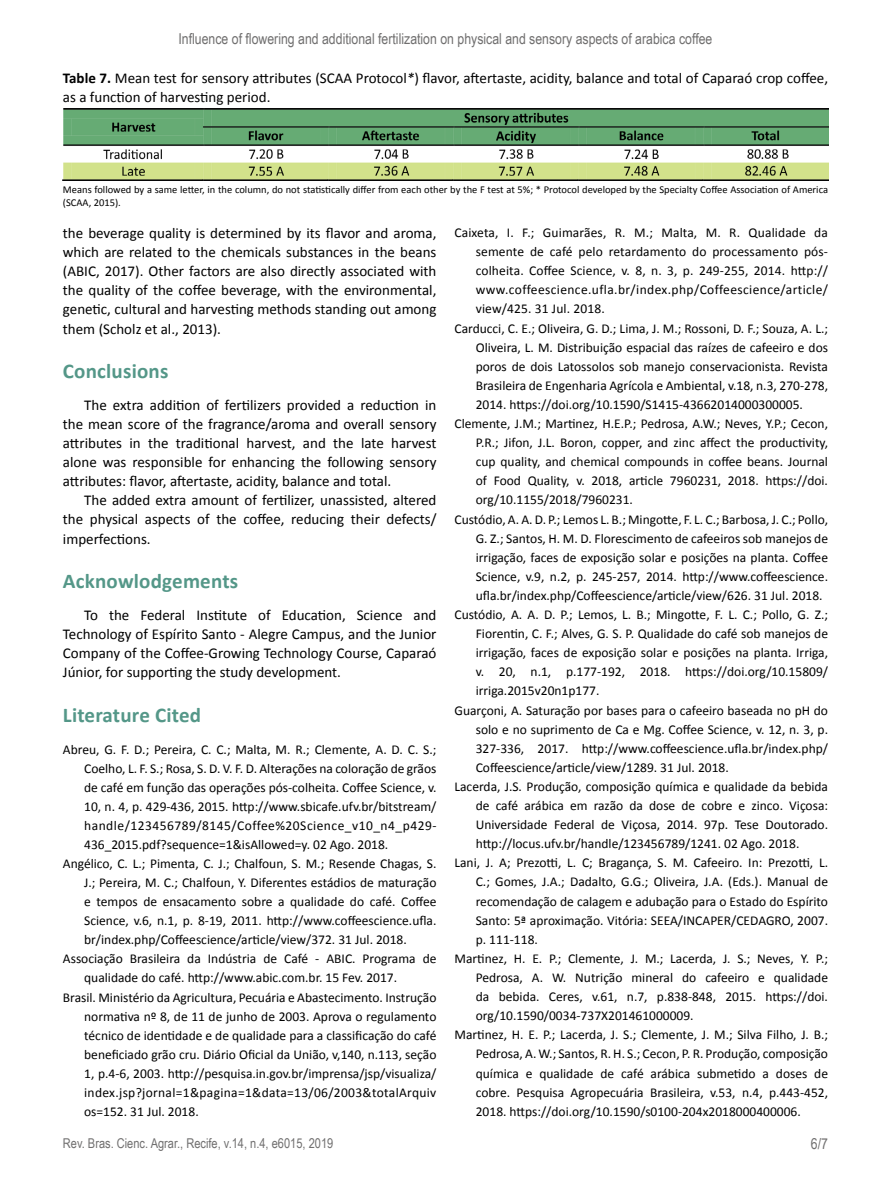
<style>
.page{position:relative;width:891px;height:1188px;background:#fff}
.page>*{position:absolute;margin:0;border:0;box-sizing:border-box;transform-origin:0 0}
.t1{font:700 21px "Calibri";letter-spacing:.01em;color:#549788}
.t2{font:15px/19px "Calibri";color:#000;text-align:justify}
.t3{font:15px "Arial Narrow";color:#706f6f}
.t4{font:13.5px "Calibri";color:#000}
.t5{font:13.5px "Calibri";letter-spacing:.03em;color:#000}
.t6{font:13.5px "Calibri";letter-spacing:.025em;color:#000}
.t7{font:13.5px "Calibri";letter-spacing:.035em;color:#000}
.t8{font:13.5px "Arial Narrow";color:#706f6f}
.t9{font:10.5px/12.6px "Calibri";color:#000}
.s1{font-weight:700}
.s2{font-style:italic}
</style>
<div class="page">
<img style="left:63px;top:108px;width:765px;height:73px">
<p class="t3" style="left:179px;top:28px;width:535px">Influence of flowering and additional fertilization on physical and sensory aspects of arabica coffee</p>
<p class="t2" style="left:63px;top:69px;width:767px"><span class="s1">Table 7.</span> Mean test for sensory attributes (SCAA Protocol<span class="s2">*</span>) flavor, aftertaste, acidity, balance and total of Caparaó crop coffee, as a function of harvesting period.</p>
<p class="t9" style="left:63px;top:183px;width:767px">Means followed by a same letter, in the column, do not statistically differ from each other by the F test at 5%; * Protocol developed by the Specialty Coffee Association of America (SCAA, 2015).</p>
<p class="t2" style="left:63px;top:224px;width:375px">the beverage quality is determined by its flavor and aroma, which are related to the chemicals substances in the beans (ABIC, 2017). Other factors are also directly associated with the quality of the coffee beverage, with the environmental, genetic, cultural and harvesting methods standing out among them (Scholz et al., 2013).</p>
<h1 class="t1" style="left:63px;top:358px;width:107px">Conclusions</h1>
<p class="t2" style="left:63px;top:395px;width:375px;text-indent:21px">The extra addition of fertilizers provided a reduction in the mean score of the fragrance/aroma and overall sensory attributes in the traditional harvest, and the late harvest alone was responsible for enhancing the following sensory attributes: flavor, aftertaste, acidity, balance and total.</p>
<p class="t2" style="left:63px;top:491px;width:375px;text-indent:21px">The added extra amount of fertilizer, unassisted, altered the physical aspects of the coffee, reducing their defects/ imperfections.</p>
<h1 class="t1" style="left:63px;top:568px;width:177px">Acknowlodgements</h1>
<p class="t2" style="left:63px;top:605px;width:375px;text-indent:21px">To the Federal Institute of Education, Science and Technology of Espírito Santo - Alegre Campus, and the Junior Company of the Coffee-Growing Technology Course, Caparaó Júnior, for supporting the study development.</p>
<h1 class="t1" style="left:63px;top:701px;width:140px">Literature Cited</h1>
<p class="t4" style="left:63px;top:741px;width:375px">Abreu, G. F. D.; Pereira, C. C.; Malta, M. R.; Clemente, A. D. C. S.;</p>
<p class="t4" style="left:84px;top:760px;width:354px">Coelho, L. F. S.; Rosa, S. D. V. F. D. Alterações na coloração de grãos</p>
<p class="t4" style="left:84px;top:779px;width:354px">de café em função das operações pós-colheita. Coffee Science, v.</p>
<p class="t4" style="left:84px;top:798px;width:354px">10, n. 4, p. 429-436, 2015. http://www.sbicafe.ufv.br/bitstream/</p>
<p class="t7" style="left:84px;top:817px;width:354px">handle/123456789/8145/Coffee%20Science_v10_n4_p429-</p>
<p class="t4" style="left:84px;top:836px;width:306px">436_2015.pdf?sequence=1&amp;isAllowed=y. 02 Ago. 2018.</p>
<p class="t4" style="left:63px;top:855px;width:375px">Angélico, C. L.; Pimenta, C. J.; Chalfoun, S. M.; Resende Chagas, S.</p>
<p class="t4" style="left:84px;top:874px;width:354px">J.; Pereira, M. C.; Chalfoun, Y. Diferentes estádios de maturação</p>
<p class="t4" style="left:84px;top:893px;width:354px">e tempos de ensacamento sobre a qualidade do café. Coffee</p>
<p class="t4" style="left:84px;top:912px;width:354px">Science, v.6, n.1, p. 8-19, 2011. http://www.coffeescience.ufla.</p>
<p class="t4" style="left:84px;top:931px;width:324px">br/index.php/Coffeescience/article/view/372. 31 Jul. 2018.</p>
<p class="t4" style="left:63px;top:950px;width:375px">Associação Brasileira da Indústria de Café - ABIC. Programa de</p>
<p class="t4" style="left:84px;top:969px;width:314px">qualidade do café. http://www.abic.com.br. 15 Fev. 2017.</p>
<p class="t4" style="left:63px;top:989px;width:375px">Brasil. Ministério da Agricultura, Pecuária e Abastecimento. Instrução</p>
<p class="t4" style="left:84px;top:1008px;width:354px">normativa nº 8, de 11 de junho de 2003. Aprova o regulamento</p>
<p class="t4" style="left:84px;top:1027px;width:354px">técnico de identidade e de qualidade para a classificação do café</p>
<p class="t4" style="left:84px;top:1046px;width:354px">beneficiado grão cru. Diário Oficial da União, v,140, n.113, seção</p>
<p class="t4" style="left:84px;top:1065px;width:354px">1, p.4-6, 2003. http://pesquisa.in.gov.br/imprensa/jsp/visualiza/</p>
<p class="t6" style="left:84px;top:1084px;width:354px">index.jsp?jornal=1&amp;pagina=1&amp;data=13/06/2003&amp;totalArquiv</p>
<p class="t4" style="left:84px;top:1103px;width:116px">os=152. 31 Jul. 2018.</p>
<p class="t4" style="left:454px;top:224px;width:375px">Caixeta, I. F.; Guimarães, R. M.; Malta, M. R. Qualidade da</p>
<p class="t4" style="left:476px;top:243px;width:354px">semente de café pelo retardamento do processamento pós-</p>
<p class="t4" style="left:476px;top:262px;width:354px">colheita. Coffee Science, v. 8, n. 3, p. 249-255, 2014. http://</p>
<p class="t5" style="left:476px;top:281px;width:354px">www.coffeescience.ufla.br/index.php/Coffeescience/article/</p>
<p class="t4" style="left:476px;top:300px;width:131px">view/425. 31 Jul. 2018.</p>
<p class="t4" style="left:455px;top:319px;width:375px">Carducci, C. E.; Oliveira, G. D.; Lima, J. M.; Rossoni, D. F.; Souza, A. L.;</p>
<p class="t4" style="left:476px;top:339px;width:354px">Oliveira, L. M. Distribuição espacial das raízes de cafeeiro e dos</p>
<p class="t4" style="left:476px;top:358px;width:354px">poros de dois Latossolos sob manejo conservacionista. Revista</p>
<p class="t4" style="left:476px;top:377px;width:354px">Brasileira de Engenharia Agrícola e Ambiental, v.18, n.3, 270-278,</p>
<p class="t4" style="left:476px;top:396px;width:329px">2014. https://doi.org/10.1590/S1415-43662014000300005.</p>
<p class="t4" style="left:455px;top:415px;width:375px">Clemente, J.M.; Martinez, H.E.P.; Pedrosa, A.W.; Neves, Y.P.; Cecon,</p>
<p class="t4" style="left:476px;top:434px;width:354px">P.R.; Jifon, J.L. Boron, copper, and zinc affect the productivity,</p>
<p class="t4" style="left:476px;top:453px;width:354px">cup quality, and chemical compounds in coffee beans. Journal</p>
<p class="t4" style="left:476px;top:472px;width:354px">of Food Quality, v. 2018, article 7960231, 2018. https://doi.</p>
<p class="t4" style="left:476px;top:491px;width:159px">org/10.1155/2018/7960231.</p>
<p class="t4" style="left:455px;top:511px;width:375px">Custódio, A. A. D. P.; Lemos L. B.; Mingotte, F. L. C.; Barbosa, J. C.; Pollo,</p>
<p class="t4" style="left:476px;top:530px;width:354px">G. Z.; Santos, H. M. D. Florescimento de cafeeiros sob manejos de</p>
<p class="t4" style="left:476px;top:549px;width:354px">irrigação, faces de exposição solar e posições na planta. Coffee</p>
<p class="t4" style="left:476px;top:568px;width:354px">Science, v.9, n.2, p. 245-257, 2014. http://www.coffeescience.</p>
<p class="t4" style="left:476px;top:587px;width:348px">ufla.br/index.php/Coffeescience/article/view/626. 31 Jul. 2018.</p>
<p class="t4" style="left:455px;top:606px;width:375px">Custódio, A. A. D. P.; Lemos, L. B.; Mingotte, F. L. C.; Pollo, G. Z.;</p>
<p class="t4" style="left:476px;top:625px;width:354px">Fiorentin, C. F.; Alves, G. S. P. Qualidade do café sob manejos de</p>
<p class="t4" style="left:476px;top:644px;width:354px">irrigação, faces de exposição solar e posições na planta. Irriga,</p>
<p class="t4" style="left:476px;top:663px;width:354px">v. 20, n.1, p.177-192, 2018. https://doi.org/10.15809/</p>
<p class="t4" style="left:476px;top:682px;width:125px">irriga.2015v20n1p177.</p>
<p class="t4" style="left:455px;top:702px;width:375px">Guarçoni, A. Saturação por bases para o cafeeiro baseada no pH do</p>
<p class="t4" style="left:476px;top:721px;width:354px">solo e no suprimento de Ca e Mg. Coffee Science, v. 12, n. 3, p.</p>
<p class="t4" style="left:476px;top:740px;width:354px">327-336, 2017. http://www.coffeescience.ufla.br/index.php/</p>
<p class="t4" style="left:476px;top:759px;width:255px">Coffeescience/article/view/1289. 31 Jul. 2018.</p>
<p class="t4" style="left:455px;top:778px;width:375px">Lacerda, J.S. Produção, composição química e qualidade da bebida</p>
<p class="t4" style="left:476px;top:797px;width:354px">de café arábica em razão da dose de cobre e zinco. Viçosa:</p>
<p class="t4" style="left:476px;top:816px;width:354px">Universidade Federal de Viçosa, 2014. 97p. Tese Doutorado.</p>
<p class="t4" style="left:476px;top:835px;width:325px">http://locus.ufv.br/handle/123456789/1241. 02 Ago. 2018.</p>
<p class="t4" style="left:455px;top:854px;width:375px">Lani, J. A; Prezotti, L. C; Bragança, S. M. Cafeeiro. In: Prezotti, L.</p>
<p class="t4" style="left:476px;top:873px;width:354px">C.; Gomes, J.A.; Dadalto, G.G.; Oliveira, J.A. (Eds.). Manual de</p>
<p class="t4" style="left:476px;top:893px;width:354px">recomendação de calagem e adubação para o Estado do Espírito</p>
<p class="t4" style="left:476px;top:912px;width:354px">Santo: 5ª aproximação. Vitória: SEEA/INCAPER/CEDAGRO, 2007.</p>
<p class="t4" style="left:476px;top:931px;width:64px">p. 111-118.</p>
<p class="t4" style="left:455px;top:950px;width:375px">Martinez, H. E. P.; Clemente, J. M.; Lacerda, J. S.; Neves, Y. P.;</p>
<p class="t4" style="left:476px;top:969px;width:354px">Pedrosa, A. W. Nutrição mineral do cafeeiro e qualidade</p>
<p class="t4" style="left:476px;top:988px;width:354px">da bebida. Ceres, v.61, n.7, p.838-848, 2015. https://doi.</p>
<p class="t4" style="left:476px;top:1007px;width:219px">org/10.1590/0034-737X201461000009.</p>
<p class="t4" style="left:455px;top:1026px;width:375px">Martinez, H. E. P.; Lacerda, J. S.; Clemente, J. M.; Silva Filho, J. B.;</p>
<p class="t4" style="left:476px;top:1045px;width:354px">Pedrosa, A. W.; Santos, R. H. S.; Cecon, P. R. Produção, composição</p>
<p class="t4" style="left:476px;top:1064px;width:354px">química e qualidade de café arábica submetido a doses de</p>
<p class="t4" style="left:476px;top:1084px;width:354px">cobre. Pesquisa Agropecuária Brasileira, v.53, n.4, p.443-452,</p>
<p class="t4" style="left:476px;top:1103px;width:327px">2018. https://doi.org/10.1590/s0100-204x2018000400006.</p>
<p class="t8" style="left:63px;top:1134px;width:272px">Rev. Bras. Cienc. Agrar., Recife, v.14, n.4, e6015, 2019</p>
<p class="t3" style="left:811px;top:1133px;width:19px">6/7</p>
</div>
